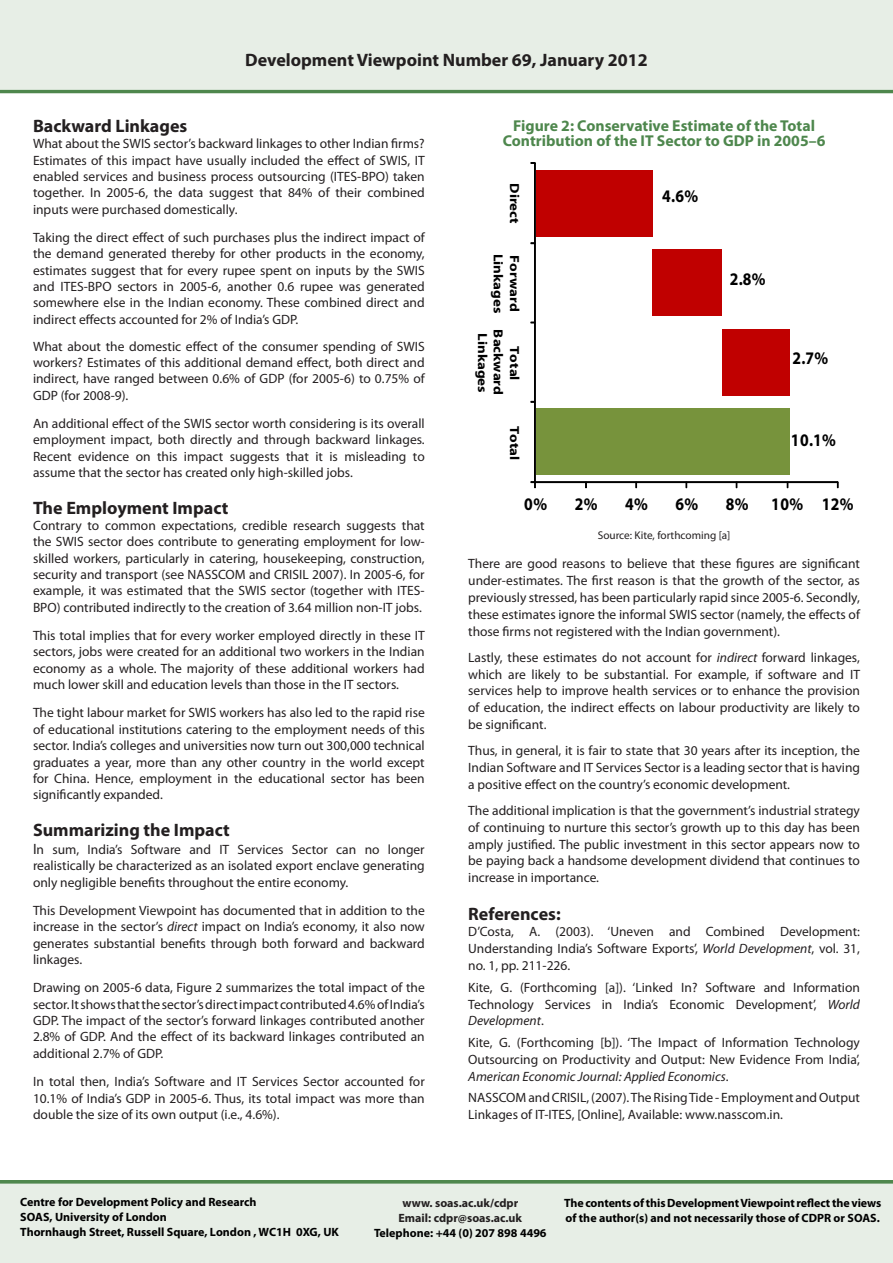
<style>
.page{position:relative;width:893px;height:1263px;background:#fff}
.page>*{position:absolute;margin:0;border:0;box-sizing:border-box;transform-origin:0 0}
.t1{font:700 18px "Myriad Pro";color:#231f20}
.t2{font:700 17.7px "Myriad Pro";color:#000;scale:.88 1}
.t3{font:700 15.75px/15px "Myriad Pro";color:#4e874d;text-align:center}
.t4{font:13.5px/16.4px "Myriad Pro";color:#231f20;text-align:justify}
.t5{font:700 13.2px/16px "Myriad Pro";color:#000;text-align:center;scale:1.13 1}
.t6{font:700 12px/15px "Myriad Pro";color:#000}
.t7{font:700 12px "Myriad Pro";color:#231f20}
.miolo_texto{font:11.25px "Myriad Pro";color:#231f20}
.s1{font-size:15px}
.s2{font-style:italic}
</style>
<div class="page">
<div style="left:0;top:0;width:893px;height:90px;background:#e7eee6"></div>
<div style="left:0;top:1181px;width:893px;height:82px;background:#e7eee6"></div>
<hr style="left:0;top:90px;width:893px;height:3px;background:#4e874d">
<div style="left:536px;top:409px;width:254px;height:66px;background:#77933c"></div>
<div style="left:722px;top:329px;width:68px;height:67px;background:#c00000"></div>
<div style="left:652px;top:249px;width:70px;height:66px;background:#c00000"></div>
<div style="left:536px;top:170px;width:116px;height:66px;background:#c00000"></div>
<div style="left:535px;top:481px;width:303px;height:2px;border:1px solid #000"></div>
<svg style="left:585px;top:482px;width:2px;height:6px"></svg>
<svg style="left:635px;top:482px;width:2px;height:6px"></svg>
<svg style="left:685px;top:482px;width:2px;height:6px"></svg>
<svg style="left:837px;top:482px;width:2px;height:6px"></svg>
<div style="left:534px;top:163px;width:2px;height:319px;border:1px solid #000"></div>
<svg style="left:530px;top:481px;width:6px;height:7px"></svg>
<p class="t1" style="left:245px;top:48px;width:404px">Development Viewpoint Number 69, January 2012</p>
<p class="t1" style="left:33px;top:114px;width:156px">Backward Linkages</p>
<p class="t4" style="left:33px;top:135px;width:393px">What about the SWIS sector’s backward linkages to other Indian firms?<br>Estimates of this impact have usually included the effect of SWIS, IT enabled services and business process outsourcing (ITES-BPO) taken together. In 2005-6, the data suggest that 84% of their combined inputs were purchased domestically.</p>
<p class="t4" style="left:33px;top:229px;width:393px">Taking the direct effect of such purchases plus the indirect impact of the demand generated thereby for other products in the economy, estimates suggest that for every rupee spent on inputs by the SWIS and ITES-BPO sectors in 2005-6, another 0.6 rupee was generated somewhere else in the Indian economy. These combined direct and indirect effects accounted for 2% of India’s GDP.</p>
<p class="t4" style="left:33px;top:338px;width:393px">What about the domestic effect of the consumer spending of SWIS workers? Estimates of this additional demand effect, both direct and indirect, have ranged between 0.6% of GDP (for 2005-6) to 0.75% of GDP (for 2008-9).</p>
<p class="t4" style="left:33px;top:415px;width:393px">An additional effect of the SWIS sector worth considering is its overall employment impact, both directly and through backward linkages.<br>Recent evidence on this impact suggests that it is misleading to assume that the sector has created only high-skilled jobs.</p>
<p class="t1" style="left:33px;top:496px;width:197px">The Employment Impact</p>
<p class="t4" style="left:33px;top:517px;width:393px">Contrary to common expectations, credible research suggests that the SWIS sector does contribute to generating employment for low&shy;skilled workers, particularly in catering, housekeeping, construction, security and transport (see NASSCOM and CRISIL 2007). In 2005-6, for example, it was estimated that the SWIS sector (together with ITES-BPO) contributed indirectly to the creation of 3.64 million non-IT jobs.</p>
<p class="t4" style="left:33px;top:627px;width:393px">This total implies that for every worker employed directly in these IT sectors, jobs were created for an additional two workers in the Indian economy as a whole. The majority of these additional workers had much lower skill and education levels than those in the IT sectors.</p>
<p class="t4" style="left:33px;top:704px;width:393px">The tight labour market for SWIS workers has also led to the rapid rise of educational institutions catering to the employment needs of this sector. India’s colleges and universities now turn out 300,000 technical graduates a year, more than any other country in the world except for China. Hence, employment in the educational sector has been significantly expanded.</p>
<p class="t1" style="left:33px;top:818px;width:198px">Summarizing the Impact</p>
<p class="t4" style="left:33px;top:841px;width:393px"><span class="s1">I</span>n sum, India’s Software and IT Services Sector can no longer realistically be characterized as an isolated export enclave generating only negligible benefits throughout the entire economy.</p>
<p class="t4" style="left:33px;top:902px;width:393px">This Development Viewpoint has documented that in addition to the increase in the sector’s <span class="s2">direct</span> impact on India’s economy, it also now generates substantial benefits through both forward and backward linkages.</p>
<p class="t4" style="left:33px;top:979px;width:393px">Drawing on 2005-6 data, Figure 2 summarizes the total impact of the sector. It shows that the sector’s direct impact contributed 4.6% of India’s GDP. The impact of the sector’s forward linkages contributed another 2.8% of GDP. And the effect of its backward linkages contributed an additional 2.7% of GDP.</p>
<p class="t4" style="left:33px;top:1073px;width:393px">In total then, India’s Software and IT Services Sector accounted for 10.1% of India’s GDP in 2005-6. Thus, its total impact was more than double the size of its own output (i.e., 4.6%).</p>
<p class="t3" style="left:503px;top:117px;width:324px">Figure 2: Conservative Estimate of the Total<br>Contribution of the IT Sector to GDP in 2005–6</p>
<p class="t5" style="left:523px;top:183px;width:37px;rotate:90deg">Direct</p>
<p class="t5" style="left:507px;top:254px;width:54px;rotate:90deg">Linkages</p>
<p class="t5" style="left:523px;top:255px;width:51px;rotate:90deg">Forward</p>
<p class="t5" style="left:523px;top:329px;width:59px;rotate:90deg">Total<br>Backward<br>Linkages</p>
<p class="t5" style="left:523px;top:426px;width:32px;rotate:90deg">Total</p>
<p class="t2" style="left:662px;top:185px;width:42px">4.6%</p>
<p class="t2" style="left:730px;top:267px;width:42px">2.8%</p>
<p class="t2" style="left:792px;top:346px;width:42px">2.7%</p>
<p class="t2" style="left:791px;top:429px;width:53px">10.1%</p>
<p class="t2" style="left:524px;top:493px;width:27px">0%</p>
<p class="t2" style="left:575px;top:493px;width:27px">2%</p>
<p class="t2" style="left:625px;top:493px;width:27px">4%</p>
<p class="t2" style="left:675px;top:493px;width:27px">6%</p>
<p class="t2" style="left:726px;top:493px;width:27px">8%</p>
<p class="t2" style="left:771px;top:493px;width:95px">10% 12%</p>
<p class="miolo_texto" style="left:598px;top:528px;width:134px">Source: Kite, forthcoming [a]</p>
<p class="t4" style="left:468px;top:555px;width:393px;line-height:17px">There are good reasons to believe that these figures are significant under-estimates. The first reason is that the growth of the sector, as previously stressed, has been particularly rapid since 2005-6. Secondly, these estimates ignore the informal SWIS sector (namely, the effects of those firms not registered with the Indian government).</p>
<p class="t4" style="left:468px;top:648px;width:393px;line-height:17px">Lastly, these estimates do not account for <span class="s2">indirect</span> forward linkages, which are likely to be substantial. For example, if software and IT services help to improve health services or to enhance the provision of education, the indirect effects on labour productivity are likely to be significant.</p>
<p class="t4" style="left:468px;top:742px;width:393px;line-height:17px">Thus, in general, it is fair to state that 30 years after its inception, the Indian Software and IT Services Sector is a leading sector that is having a positive effect on the country’s economic development.</p>
<p class="t4" style="left:468px;top:801px;width:393px;line-height:17px">The additional implication is that the government’s industrial strategy of continuing to nurture this sector’s growth up to this day has been amply justified. The public investment in this sector appears now to be paying back a handsome development dividend that continues to increase in importance.</p>
<p class="t1" style="left:468px;top:902px;width:94px">References:</p>
<p class="t4" style="left:468px;top:923px;width:393px;line-height:17px">D’Costa, A. (2003). ‘Uneven and Combined Development:<br>Understanding India’s Software Exports’, <span class="s2">World Development</span>, vol. 31, no. 1, pp. 211-226.</p>
<p class="t4" style="left:468px;top:978px;width:393px;line-height:17px">Kite, G. (Forthcoming [a]). ‘Linked In? Software and Information Technology Services in India’s Economic Development’, <span class="s2">World Development</span>.</p>
<p class="t4" style="left:468px;top:1033px;width:393px;line-height:17px">Kite, G. (Forthcoming [b]). ‘The Impact of Information Technology Outsourcing on Productivity and Output: New Evidence From India’, <span class="s2">American Economic Journal: Applied Economics</span>.</p>
<p class="t4" style="left:468px;top:1089px;width:393px;line-height:17px">NASSCOM and CRISIL, (2007). The Rising Tide - Employment and Output<br>Linkages of IT-ITES, [Online], Available: www.nasscom.in.</p>
<p class="t6" style="left:20px;top:1193px;width:238px">Centre for Development Policy and Research<br>SOAS, University of London</p>
<p class="t6" style="left:20px;top:1223px;width:320px">Thornhaugh Street, Russell Square, London , WC1H 0XG, UK</p>
<p class="t7" style="left:402px;top:1195px;width:117px">www. soas.ac.uk/cdpr</p>
<p class="t7" style="left:399px;top:1210px;width:125px">Email: cdpr@soas.ac.uk</p>
<p class="t6" style="left:374px;top:1225px;width:174px">Telephone: +44 (0) 207 898 4496</p>
<p class="t6" style="left:564px;top:1195px;width:319px">The contents of this Development Viewpoint reflect the views of the author(s) and not necessarily those of CDPR or SOAS.</p>
</div>
